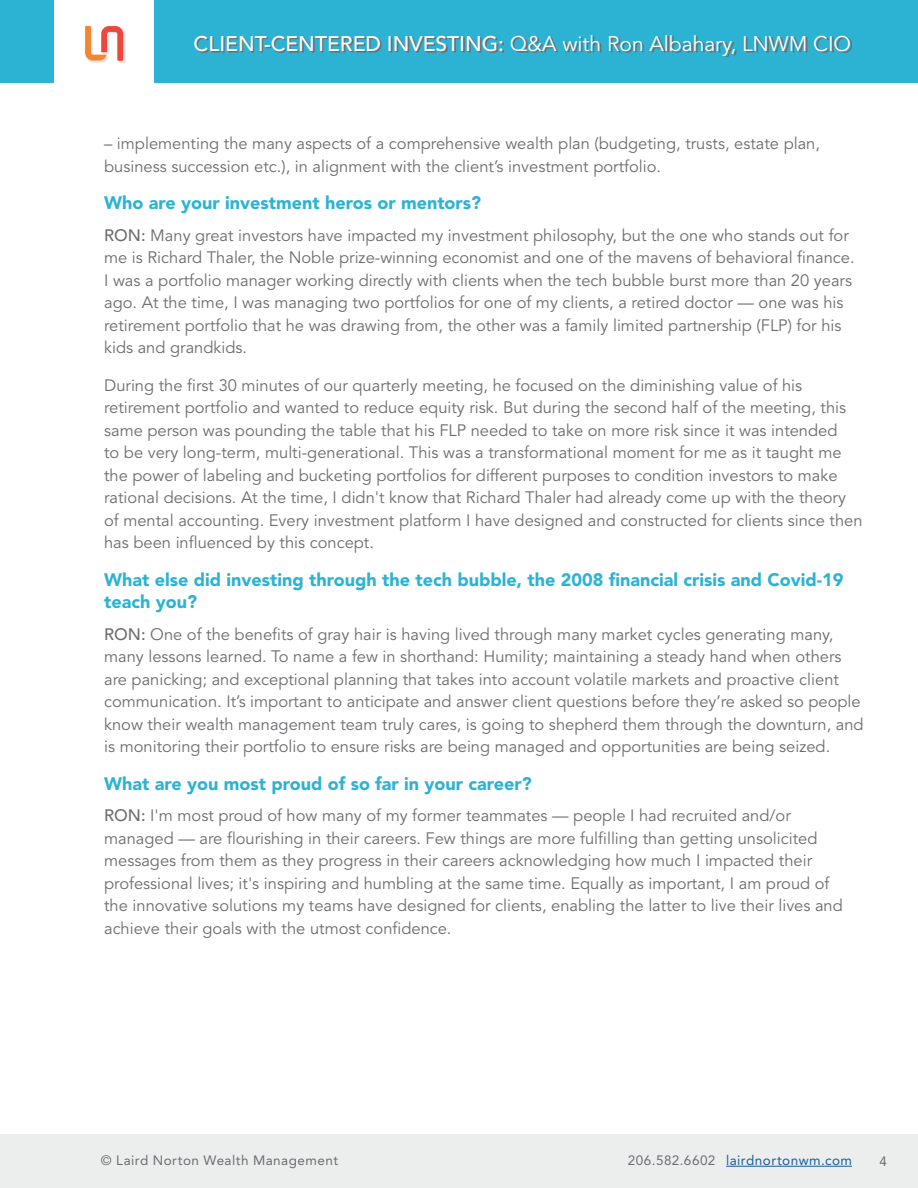
<style>
.page{position:relative;width:918px;height:1188px;background:#fff}
.page>*{position:absolute;margin:0;border:0;box-sizing:border-box;transform-origin:0 0}
.t1{font:21px "Avenir LT Std";color:#fff}
.t2{font:900 18px/22.5px "Avenir LT Std";color:#2cb3d3}
.t3{font:16.5px/22.5px "Avenir LT Std";color:#6c6d70}
.t4{font:13.5px "Avenir LT Std";letter-spacing:.035em;color:#6c6d70}
.t5{font:13.5px "Avenir LT Std";letter-spacing:.035em;color:#175d9e}
.s1{font-weight:500}
.s2{color:#6c6d70}
</style>
<div class="page">
<div style="left:85px;top:26px;width:41px;height:38px;background:#231f20;opacity:.15"></div>
<svg style="left:85px;top:26px;width:38px;height:35px"></svg>
<div style="left:0;top:0;width:54px;height:83px;background:#2cb3d3"></div>
<div style="left:154px;top:0;width:764px;height:83px;background:#2cb3d3"></div>
<div style="left:0;top:1134px;width:918px;height:54px;background:#eceded"></div>
<hr style="left:726px;top:1166px;width:126px;height:1px;background:#175d9e">
<svg style="left:196px;top:36px;width:656px;height:21px"></svg>
<p class="t1" style="left:194px;top:31px;width:659px"><span class="s1">CLIENT-CENTERED INVESTING:</span> Q&amp;A with Ron Albahary, LNWM CIO</p>
<p class="t3" style="left:104px;top:133px;width:717px">– implementing the many aspects of a comprehensive wealth plan (budgeting, trusts, estate plan, business succession etc.), in alignment with the client’s investment portfolio.</p>
<p class="t2" style="left:104px;top:192px;width:379px">Who are your investment heros or mentors?</p>
<p class="t3" style="left:104px;top:224px;width:752px"><span class="s1">RON:</span> Many great investors have impacted my investment philosophy, but the one who stands out for me is Richard Thaler, the Noble prize-winning economist and one of the mavens of behavioral finance.<br>I was a portfolio manager working directly with clients when the tech bubble burst more than 20 years ago. At the time, I was managing two portfolios for one of my clients, a retired doctor — one was his retirement portfolio that he was drawing from, the other was a family limited partnership (FLP) for his kids and grandkids.</p>
<p class="t3" style="left:104px;top:374px;width:760px">During the first 30 minutes of our quarterly meeting, he focused on the diminishing value of his retirement portfolio and wanted to reduce equity risk. But during the second half of the meeting, this same person was pounding the table that his FLP needed to take on more risk since it was intended<br>to be very long-term, multi-generational. This was a transformational moment for me as it taught me the power of labeling and bucketing portfolios for different purposes to condition investors to make rational decisions. At the time, I didn't know that Richard Thaler had already come up with the theory of mental accounting. Every investment platform I have designed and constructed for clients since then has been influenced by this concept.</p>
<p class="t2" style="left:104px;top:568px;width:741px">What else did investing through the tech bubble, the 2008 financial crisis and Covid-19 teach you?</p>
<p class="t3" style="left:104px;top:623px;width:761px"><span class="s1">RON:</span> One of the benefits of gray hair is having lived through many market cycles generating many, many lessons learned. To name a few in shorthand: Humility; maintaining a steady hand when others are panicking; and exceptional planning that takes into account volatile markets and proactive client communication. It’s important to anticipate and answer client questions before they’re asked so people know their wealth management team truly cares, is going to shepherd them through the downturn, and is monitoring their portfolio to ensure risks are being managed and opportunities are being seized.</p>
<p class="t2" style="left:104px;top:772px;width:429px">What are you most proud of so far in your career?</p>
<p class="t3" style="left:104px;top:805px;width:740px"><span class="s1">RON:</span> I'm most proud of how many of my former teammates — people I had recruited and/or managed — are flourishing in their careers. Few things are more fulfilling than getting unsolicited messages from them as they progress in their careers acknowledging how much I impacted their professional lives; it's inspiring and humbling at the same time. Equally as important, I am proud of the innovative solutions my teams have designed for clients, enabling the latter to live their lives and achieve their goals with the utmost confidence.</p>
<p class="t4" style="left:101px;top:1152px;width:239px">© Laird Norton Wealth Management</p>
<p class="t5" style="left:628px;top:1152px;width:226px"><span class="s2">206.582.6602</span> lairdnortonwm.com</p>
<p class="t4" style="left:880px;top:1154px;width:9px">4</p>
</div>
